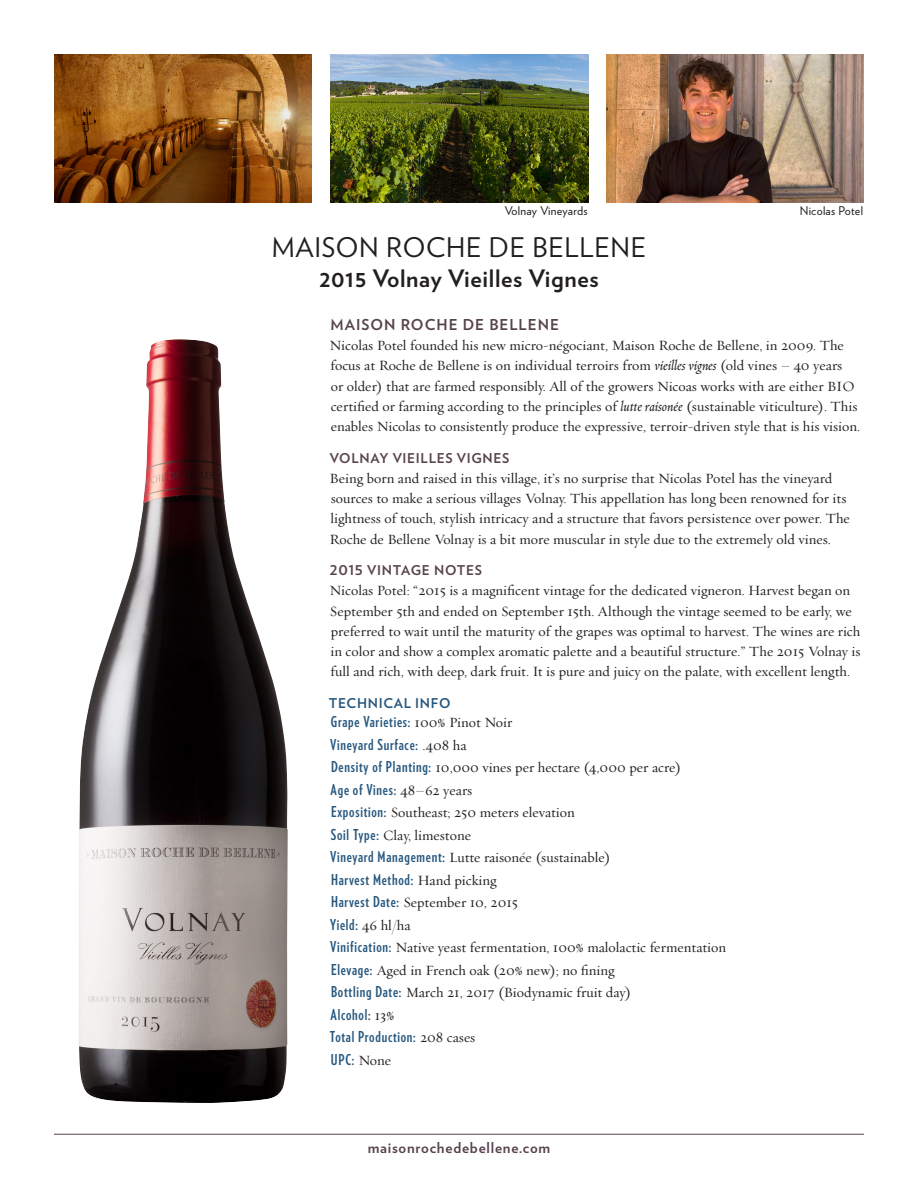
<style>
.page{position:relative;width:918px;height:1188px;background:#fff}
.page>*{position:absolute;margin:0;border:0;box-sizing:border-box;transform-origin:0 0}
.HD_1-V{font:27px "Verlag";letter-spacing:.025em;color:#231f20}
.HD_1A-V{font:700 24px "Verlag";letter-spacing:.025em;color:#231f20}
.Tech_Info_Bullets{font:700 15px "Verlag Compressed";letter-spacing:.05em;color:#27587f}
.Hd2-V{font:700 15px "Verlag";letter-spacing:.05em;color:#57434d}
.Text-Requiem{font:14.25px/20.2px "Requiem Text";color:#231f20}
.Tech_Info_Bullets-2{font:14.25px "Requiem Text";color:#231f20}
.subhd_1{font:700 13.5px "Verlag";letter-spacing:.05em;color:#57434d}
.subhd_blue{font:700 13.5px "Verlag";letter-spacing:.05em;color:#27587f}
.Captions{font:12px "Verlag";letter-spacing:.02em;color:#231f20}
.s1{font-style:italic}
.s2{font-family:"Requiem Text";font-weight:400;font-size:14.25px;color:#231f20}
.s3{font-family:"Verlag Compressed";font-weight:700;font-size:15px;color:#27587f}
</style>
<div class="page">
<hr style="left:54px;top:1134px;width:810px;height:1px;background:#57434d">
<img style="left:79px;top:339px;width:209px;height:764px">
<img style="left:54px;top:54px;width:258px;height:148px">
<img style="left:606px;top:54px;width:258px;height:148px">
<img style="left:330px;top:54px;width:258px;height:148px">
<p class="Captions" style="left:505px;top:202px;width:85px">Volnay Vineyards</p>
<p class="Captions" style="left:800px;top:202px;width:65px">Nicolas Potel</p>
<p class="HD_1-V" style="left:272px;top:227px;width:376px">MAISON ROCHE DE BELLENE</p>
<p class="HD_1A-V" style="left:319px;top:260px;width:281px">2015 Volnay Vieilles Vignes</p>
<p class="Hd2-V" style="left:331px;top:313px;width:230px">MAISON ROCHE DE BELLENE</p>
<p class="Text-Requiem" style="left:330px;top:335px;width:532px">Nicolas Potel founded his new micro-négociant, Maison Roche de Bellene, in 2009. The focus at Roche de Bellene is on individual terroirs from <span class="s1">vieilles vignes</span> (old vines – 40 years<br>or older) that are farmed responsibly. All of the growers Nicoas works with are either BIO certified or farming according to the principles of <span class="s1">lutte raisonée</span> (sustainable viticulture). This enables Nicolas to consistently produce the expressive, terroir-driven style that is his vision.</p>
<p class="subhd_1" style="left:330px;top:447px;width:181px">VOLNAY VIEILLES VIGNES</p>
<p class="Text-Requiem" style="left:330px;top:468px;width:522px">Being born and raised in this village, it’s no surprise that Nicolas Potel has the vineyard sources to make a serious villages Volnay. This appellation has long been renowned for its lightness of touch, stylish intricacy and a structure that favors persistence over power. The Roche de Bellene Volnay is a bit more muscular in style due to the extremely old vines.</p>
<p class="subhd_1" style="left:330px;top:560px;width:154px">2015 VINTAGE NOTES</p>
<p class="Text-Requiem" style="left:330px;top:580px;width:532px">Nicolas Potel: “2015 is a magnificent vintage for the dedicated vigneron. Harvest began on September 5th and ended on September 15th. Although the vintage seemed to be early, we preferred to wait until the maturity of the grapes was optimal to harvest. The wines are rich in color and show a complex aromatic palette and a beautiful structure.” The 2015 Volnay is full and rich, with deep, dark fruit. It is pure and juicy on the palate, with excellent length.</p>
<p class="subhd_blue" style="left:329px;top:693px;width:123px">TECHNICAL INFO</p>
<p class="Tech_Info_Bullets" style="left:331px;top:711px;width:183px">Grape Varieties: <span class="s2">100% Pinot Noir</span></p>
<p class="Tech_Info_Bullets" style="left:330px;top:734px;width:138px">Vineyard Surface: <span class="s2">.408 ha</span></p>
<p class="Tech_Info_Bullets-2" style="left:331px;top:757px;width:352px"><span class="s3">Density of Planting:</span> 10,000 vines per hectare (4,000 per acre)</p>
<p class="Tech_Info_Bullets" style="left:331px;top:779px;width:143px">Age of Vines: <span class="s2">48–62 years</span></p>
<p class="Tech_Info_Bullets-2" style="left:331px;top:802px;width:245px"><span class="s3">Exposition:</span> Southeast; 250 meters elevation</p>
<p class="Tech_Info_Bullets-2" style="left:331px;top:825px;width:142px"><span class="s3">Soil Type:</span> Clay, limestone</p>
<p class="Tech_Info_Bullets-2" style="left:330px;top:847px;width:282px"><span class="s3">Vineyard Management:</span> Lutte raisonée (sustainable)</p>
<p class="Tech_Info_Bullets" style="left:331px;top:869px;width:167px">Harvest Method: <span class="s2">Hand picking</span></p>
<p class="Tech_Info_Bullets-2" style="left:331px;top:892px;width:188px"><span class="s3">Harvest Date:</span> September 10, 2015</p>
<p class="Tech_Info_Bullets-2" style="left:330px;top:915px;width:82px"><span class="s3">Yield:</span> 46 hl/ha</p>
<p class="Tech_Info_Bullets-2" style="left:330px;top:937px;width:397px"><span class="s3">Vinification:</span> Native yeast fermentation, 100% malolactic fermentation</p>
<p class="Tech_Info_Bullets-2" style="left:331px;top:960px;width:285px"><span class="s3">Elevage:</span> Aged in French oak (20% new); no fining</p>
<p class="Tech_Info_Bullets-2" style="left:331px;top:982px;width:302px"><span class="s3">Bottling Date:</span> March 21, 2017 (Biodynamic fruit day)</p>
<p class="Tech_Info_Bullets" style="left:331px;top:1004px;width:65px">Alcohol: <span class="s2">13%</span></p>
<p class="Tech_Info_Bullets" style="left:330px;top:1026px;width:147px">Total Production: <span class="s2">208 cases</span></p>
<p class="Tech_Info_Bullets" style="left:331px;top:1049px;width:62px">UPC: <span class="s2">None</span></p>
<p class="Hd2-V" style="left:368px;top:1135px;width:184px">maisonrochedebellene.com</p>
</div>
